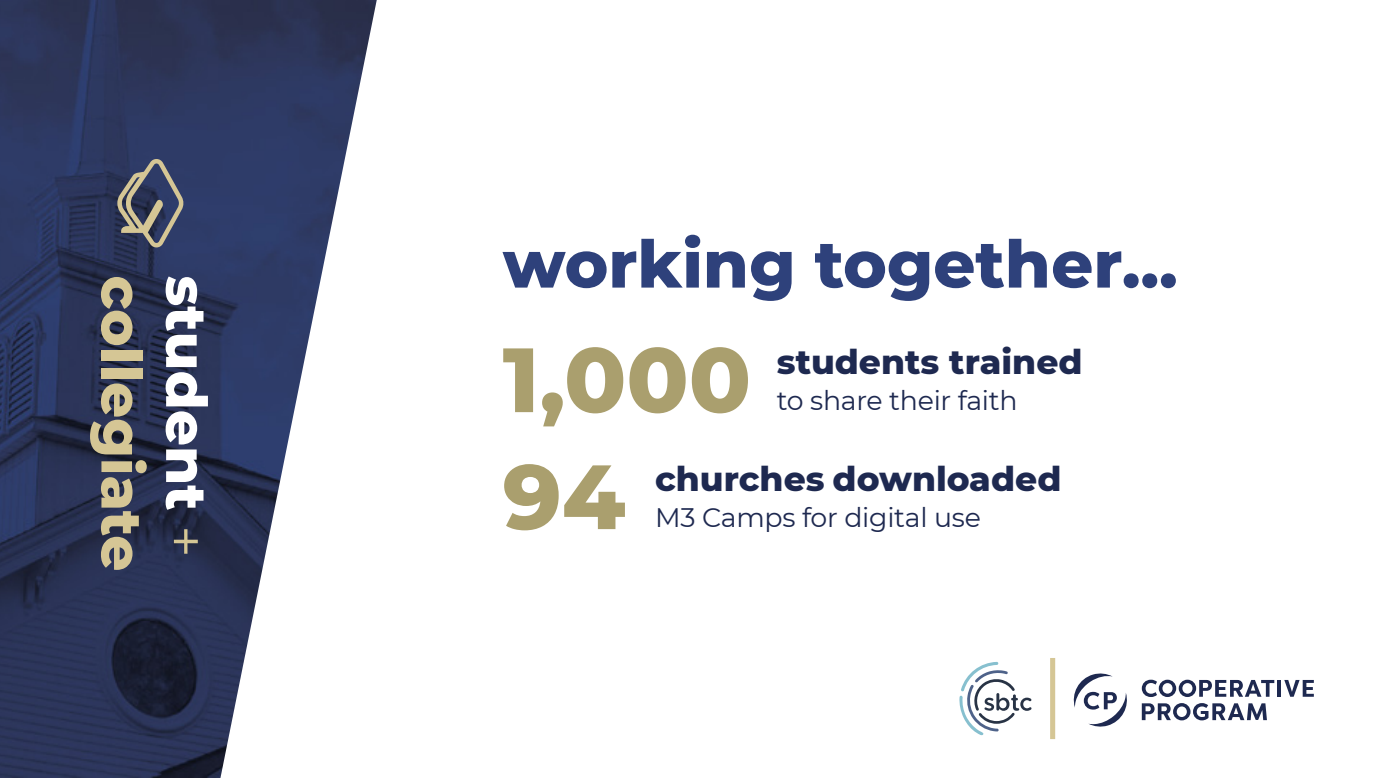
<style>
.page{position:relative;width:1383px;height:778px;background:#fff}
.page>*{position:absolute;margin:0;border:0;box-sizing:border-box;transform-origin:0 0}
.t1{font:800 90.9px "Montserrat";color:#aa9f6e}
.t2{font:800 65.7px "Montserrat";color:#2e417b}
.t3{font:800 56.4px/64.5px "Montserrat";color:#d5c695}
.t4{font:800 34.5px "Montserrat";color:#1e2950}
.t5{font:26.7px "Montserrat";letter-spacing:-.01em;color:#1e2950}
.s1{color:#fff}
.s2{font-weight:400}
</style>
<div class="page">
<svg style="left:959px;top:662px;width:72px;height:73px"></svg>
<svg style="left:1073px;top:673px;width:54px;height:54px"></svg>
<hr style="left:1277px;top:680px;width:4px;height:16px;background:#1e2950">
<svg style="left:1284px;top:680px;width:29px;height:16px"></svg>
<svg style="left:1141px;top:679px;width:133px;height:18px"></svg>
<svg style="left:1141px;top:703px;width:125px;height:17px"></svg>
<div style="left:1050px;top:658px;width:5px;height:81px;background:#d5c695"></div>
<img style="left:0;top:0;width:377px;height:778px">
<svg style="left:117px;top:159px;width:67px;height:88px;background:#585c6c"></svg>
<h3 class="t3" style="left:221px;top:275px;width:297px;rotate:90deg"><span class="s1">student</span> <span class="s2">+ </span>collegiate</h3>
<h2 class="t2" style="left:502px;top:216px;width:676px">working together...</h2>
<h1 class="t1" style="left:502px;top:313px;width:250px">1,000</h1>
<p class="t4" style="left:777px;top:336px;width:307px">students trained</p>
<p class="t5" style="left:777px;top:382px;width:242px">to share their faith</p>
<h1 class="t1" style="left:502px;top:430px;width:124px">94</h1>
<p class="t4" style="left:655px;top:453px;width:408px">churches downloaded</p>
<p class="t5" style="left:655px;top:499px;width:327px">M3 Camps for digital use</p>
</div>
